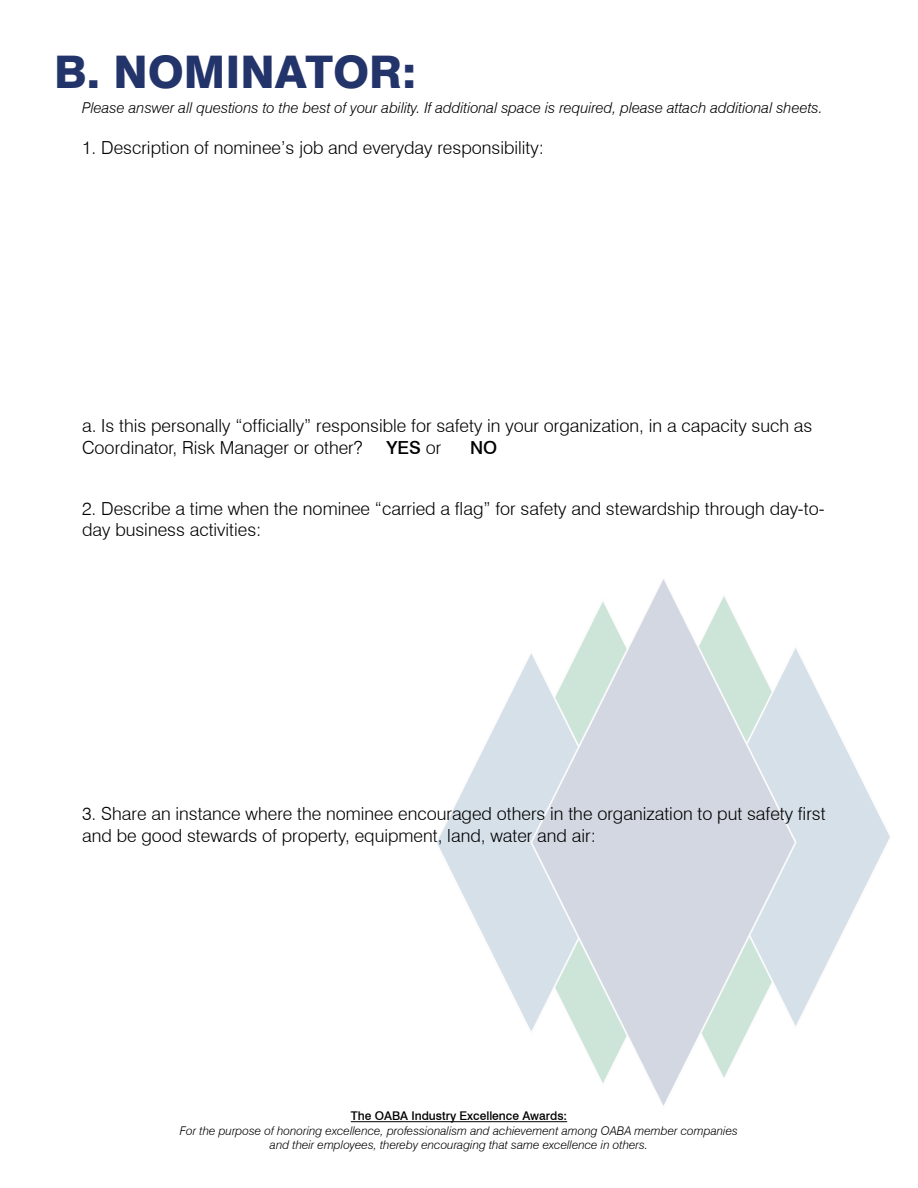
<style>
.page{position:relative;width:918px;height:1188px;background:#fff}
.page>*{position:absolute;margin:0;border:0;box-sizing:border-box;transform-origin:0 0}
.t1{font:800 45px "Swiss 721 BT";color:#23346b}
.t2{font:300 18px/21.6px "Swiss 721 BT";color:#000}
.t3{font:500 18px "Swiss 721 BT";color:#000}
.t4{font:italic 300 15px "Swiss 721 BT";color:#000}
.t5{font:italic 300 12px/14.4px "Swiss 721 BT";color:#000;text-align:center}
.t6{font:500 12px "Swiss 721 BT";color:#000}
.s1{font-weight:300}
</style>
<div class="page">
<img style="left:383px;top:579px;width:507px;height:544px">
<hr style="left:351px;top:1121px;width:216px;height:1px;background:#000">
<h1 class="t1" style="left:54px;top:45px;width:364px">B. NOMINATOR:</h1>
<p class="t4" style="left:82px;top:98px;width:742px">Please answer all questions to the best of your ability. If additional space is required, please attach additional sheets.</p>
<p class="t2" style="left:82px;top:137px;width:463px">1. Description of nominee’s job and everyday responsibility:</p>
<p class="t2" style="left:82px;top:415px;width:732px">a. Is this personally “officially” responsible for safety in your organization, in a capacity such as<br>Coordinator, Risk Manager or other?</p>
<p class="t3" style="left:387px;top:437px;width:56px">YES <span class="s1">or</span></p>
<p class="t3" style="left:470px;top:437px;width:29px">NO</p>
<p class="t2" style="left:82px;top:497px;width:744px">2. Describe a time when the nominee “carried a flag” for safety and stewardship through day-to&shy;day business activities:</p>
<p class="t2" style="left:82px;top:803px;width:745px">3. Share an instance where the nominee encouraged others in the organization to put safety first and be good stewards of property, equipment, land, water and air:</p>
<p class="t6" style="left:351px;top:1109px;width:218px">The OABA Industry Excellence Awards:</p>
<p class="t5" style="left:180px;top:1123px;width:559px">For the purpose of honoring excellence, professionalism and achievement among OABA member companies and their employees, thereby encouraging that same excellence in others.</p>
</div>
